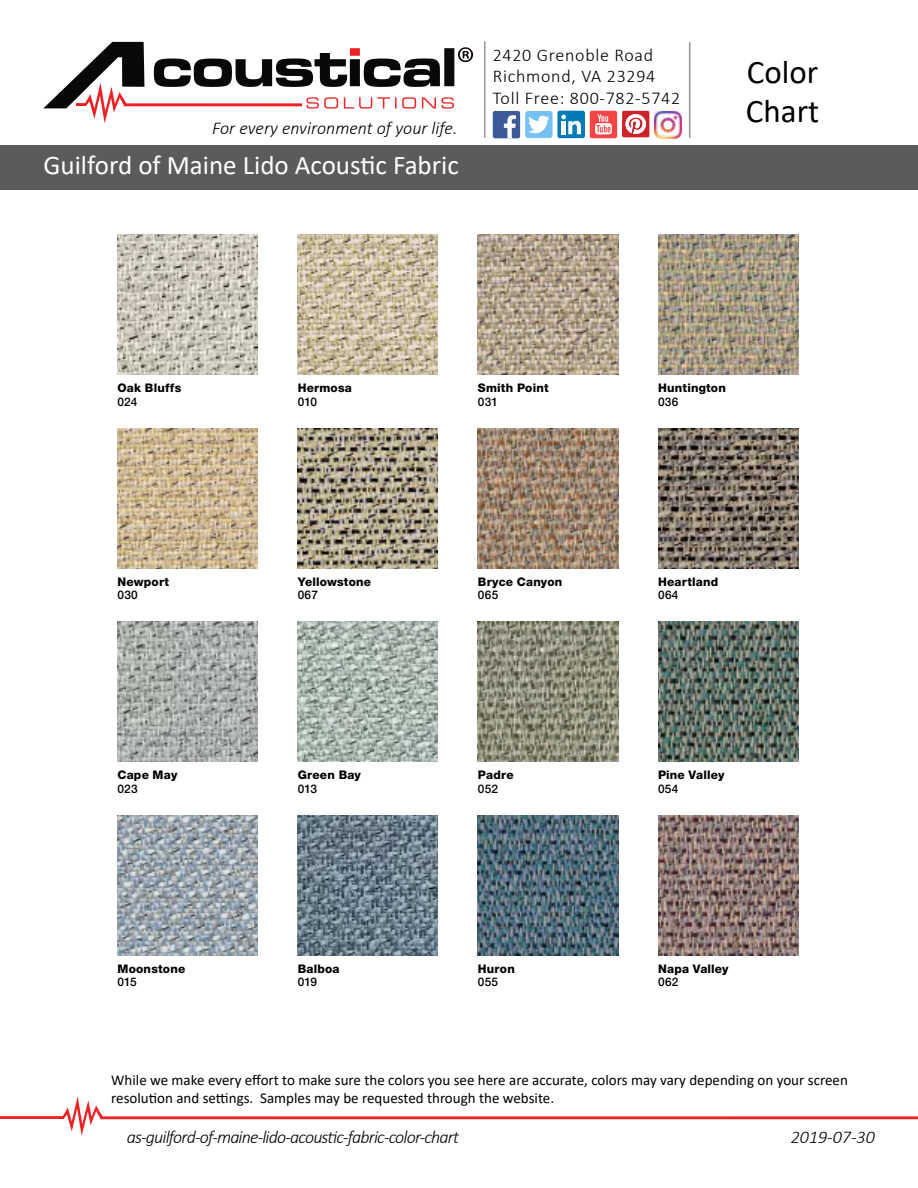
<style>
.page{position:relative;width:918px;height:1188px;background:#fff}
.page>*{position:absolute;margin:0;border:0;box-sizing:border-box;transform-origin:0 0}
.t1{font:33px/39.6px "Calibri";color:#000}
.t2{font:27px "Calibri";color:#fff}
.t3{font:italic 300 18px "Calibri";letter-spacing:-.045em;color:#000}
.t4{font:300 18px/21.6px "Calibri";letter-spacing:.04em;color:#000}
.t5{font:italic 300 18px "Calibri";color:#000}
.t6{font:15px/18px "Calibri";color:#000}
.t7{font:800 11.85px "Helvetica Neue LT Std";letter-spacing:.015em;color:#000}
.t8{font:500 11.85px "Helvetica Neue LT Std";letter-spacing:.015em;color:#000}
</style>
<div class="page">
<div style="left:0;top:145px;width:918px;height:45px;background:#5a5b5d"></div>
<svg style="left:0;top:1097px;width:918px;height:38px"></svg>
<hr style="left:484px;top:42px;width:2px;height:95px;background:#939598">
<hr style="left:689px;top:43px;width:1px;height:94px;background:#939598">
<svg style="left:622px;top:111px;width:27px;height:26px"></svg>
<div style="left:493px;top:111px;width:27px;height:27px;background:#3c5a98;border-radius:2px"></div>
<svg style="left:504px;top:115px;width:12px;height:24px"></svg>
<img style="left:654px;top:111px;width:28px;height:28px">
<div style="left:557px;top:111px;width:28px;height:27px;background:#017bb5;border-radius:2px"></div>
<svg style="left:561px;top:115px;width:20px;height:19px"></svg>
<svg style="left:525px;top:111px;width:28px;height:27px"></svg>
<div style="left:590px;top:111px;width:27px;height:27px;background:#f64346;border-radius:2px"></div>
<svg style="left:595px;top:114px;width:17px;height:20px"></svg>
<svg style="left:43px;top:42px;width:430px;height:81px"></svg>
<img style="left:118px;top:235px;width:140px;height:140px">
<img style="left:118px;top:428px;width:140px;height:140px">
<img style="left:118px;top:622px;width:140px;height:140px">
<img style="left:118px;top:815px;width:140px;height:140px">
<img style="left:298px;top:235px;width:140px;height:140px">
<img style="left:298px;top:428px;width:140px;height:140px">
<img style="left:298px;top:622px;width:140px;height:140px">
<img style="left:298px;top:815px;width:140px;height:140px">
<img style="left:478px;top:235px;width:140px;height:140px">
<img style="left:478px;top:428px;width:140px;height:140px">
<img style="left:478px;top:622px;width:140px;height:140px">
<img style="left:478px;top:815px;width:140px;height:140px">
<img style="left:658px;top:235px;width:140px;height:140px">
<img style="left:658px;top:428px;width:140px;height:140px">
<img style="left:658px;top:622px;width:140px;height:140px">
<img style="left:658px;top:815px;width:140px;height:140px">
<p class="t5" style="left:212px;top:116px;width:247px">For every environment of your life.</p>
<h2 class="t2" style="left:44px;top:146px;width:417px">Guilford of Maine Lido Acoustic Fabric</h2>
<p class="t4" style="left:493px;top:44px;width:189px">2420 Grenoble Road<br>Richmond, VA 23294<br>Toll Free: 800-782-5742</p>
<h1 class="t1" style="left:746px;top:51px;width:75px">Color<br>Chart</h1>
<p class="t7" style="left:118px;top:381px;width:65px">Oak Bluffs</p>
<p class="t8" style="left:118px;top:394px;width:21px">024</p>
<p class="t7" style="left:298px;top:381px;width:56px">Hermosa</p>
<p class="t8" style="left:298px;top:394px;width:21px">010</p>
<p class="t7" style="left:478px;top:381px;width:72px">Smith Point</p>
<p class="t8" style="left:478px;top:394px;width:22px">031</p>
<p class="t7" style="left:658px;top:381px;width:69px">Huntington</p>
<p class="t8" style="left:658px;top:394px;width:22px">036</p>
<p class="t7" style="left:118px;top:575px;width:53px">Newport</p>
<p class="t8" style="left:118px;top:588px;width:22px">030</p>
<p class="t7" style="left:298px;top:575px;width:75px">Yellowstone</p>
<p class="t8" style="left:298px;top:588px;width:22px">067</p>
<p class="t7" style="left:478px;top:575px;width:86px">Bryce Canyon</p>
<p class="t8" style="left:478px;top:588px;width:22px">065</p>
<p class="t7" style="left:658px;top:575px;width:62px">Heartland</p>
<p class="t8" style="left:658px;top:588px;width:22px">064</p>
<p class="t7" style="left:118px;top:768px;width:61px">Cape May</p>
<p class="t8" style="left:118px;top:781px;width:22px">023</p>
<p class="t7" style="left:298px;top:768px;width:65px">Green Bay</p>
<p class="t8" style="left:298px;top:781px;width:21px">013</p>
<p class="t7" style="left:478px;top:768px;width:37px">Padre</p>
<p class="t8" style="left:478px;top:782px;width:22px">052</p>
<p class="t7" style="left:658px;top:768px;width:68px">Pine Valley</p>
<p class="t8" style="left:658px;top:782px;width:22px">054</p>
<p class="t7" style="left:118px;top:962px;width:69px">Moonstone</p>
<p class="t8" style="left:118px;top:975px;width:21px">015</p>
<p class="t7" style="left:298px;top:962px;width:43px">Balboa</p>
<p class="t8" style="left:298px;top:975px;width:21px">019</p>
<p class="t7" style="left:478px;top:962px;width:38px">Huron</p>
<p class="t8" style="left:478px;top:975px;width:22px">055</p>
<p class="t7" style="left:658px;top:962px;width:72px">Napa Valley</p>
<p class="t8" style="left:658px;top:975px;width:22px">062</p>
<p class="t6" style="left:111px;top:1070px;width:738px">While we make every effort to make sure the colors you see here are accurate, colors may vary depending on your screen resolution and settings. Samples may be requested through the website.</p>
<p class="t3" style="left:127px;top:1126px;width:334px">as-guilford-of-maine-lido-acoustic-fabric-color-chart</p>
<p class="t3" style="left:791px;top:1126px;width:86px">2019-07-30</p>
</div>
